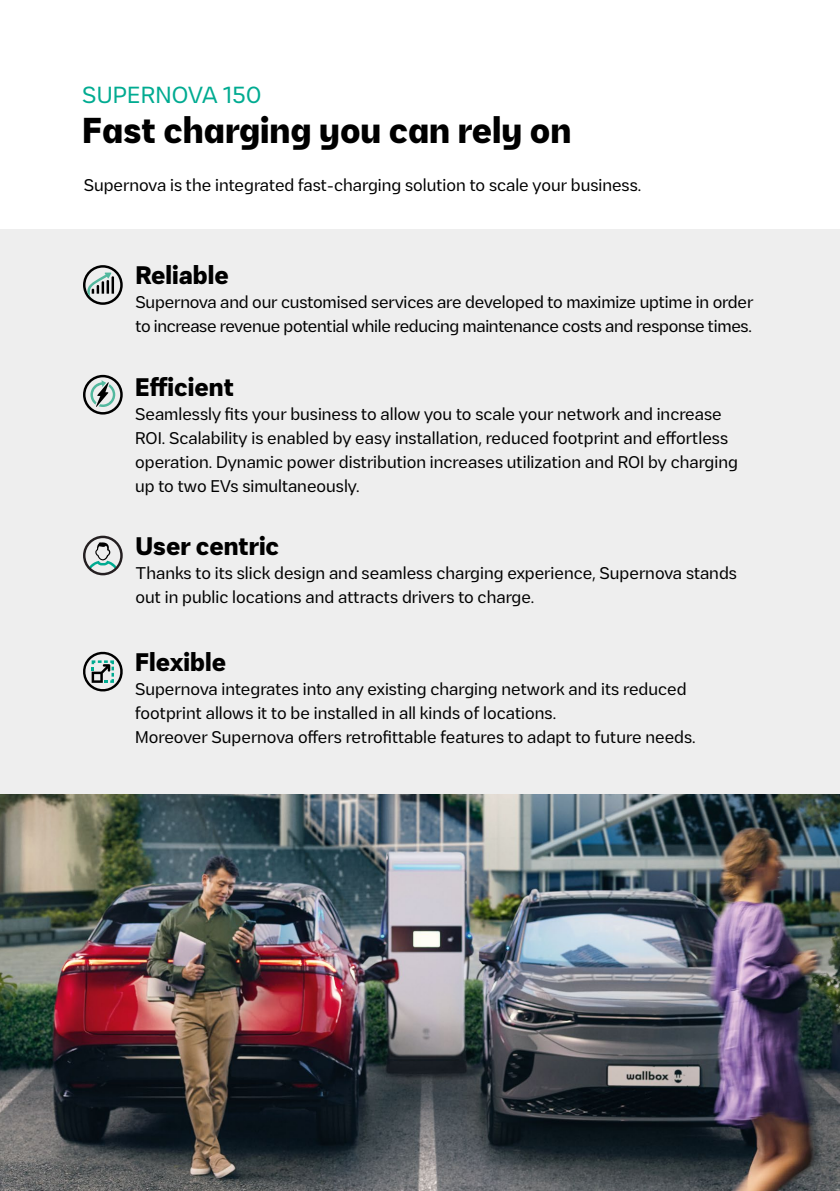
<style>
.page{position:relative;width:840px;height:1191px;background:#fff}
.page>*{position:absolute;margin:0;border:0;box-sizing:border-box;transform-origin:0 0}
.t1{font:700 34px "Hey Wallbox Display";color:#000}
.t2{font:700 24px "Hey Wallbox";color:#000}
.t3{font:22px "Hey Wallbox";letter-spacing:.01em;color:#00ab91}
.t4{font:16px/24px "Hey Wallbox";color:#000}
.t5{font:16px/24px "Hey Wallbox";letter-spacing:-.02em;color:#000}
</style>
<div class="page">
<div style="left:0;top:229px;width:839px;height:926px;background:#eee"></div>
<svg style="left:83px;top:651px;width:40px;height:41px"></svg>
<svg style="left:83px;top:535px;width:40px;height:40px"></svg>
<svg style="left:83px;top:375px;width:40px;height:39px"></svg>
<svg style="left:83px;top:265px;width:40px;height:40px"></svg>
<img style="left:0;top:794px;width:839px;height:397px">
<h3 class="t3" style="left:82px;top:80px;width:181px">SUPERNOVA 150</h3>
<h1 class="t1" style="left:82px;top:108px;width:490px">Fast charging you can rely on</h1>
<p class="t4" style="left:84px;top:172px;width:559px">Supernova is the integrated fast-charging solution to scale your business.</p>
<h2 class="t2" style="left:135px;top:260px;width:95px">Reliable</h2>
<p class="t5" style="left:135px;top:290px;width:619px">Supernova and our customised services are developed to maximize uptime in order to increase revenue potential while reducing maintenance costs and response times.</p>
<h2 class="t2" style="left:135px;top:371px;width:100px">Efficient</h2>
<p class="t4" style="left:135px;top:401px;width:604px">Seamlessly fits your business to allow you to scale your network and increase ROI. Scalability is enabled by easy installation, reduced footprint and effortless operation. Dynamic power distribution increases utilization and ROI by charging up to two EVs simultaneously.</p>
<h2 class="t2" style="left:135px;top:530px;width:145px">User centric</h2>
<p class="t4" style="left:135px;top:560px;width:602px">Thanks to its slick design and seamless charging experience, Supernova stands out in public locations and attracts drivers to charge.</p>
<h2 class="t2" style="left:135px;top:646px;width:92px">Flexible</h2>
<p class="t4" style="left:135px;top:676px;width:561px">Supernova integrates into any existing charging network and its reduced footprint allows it to be installed in all kinds of locations.<br>Moreover Supernova offers retrofittable features to adapt to future needs.</p>
</div>
